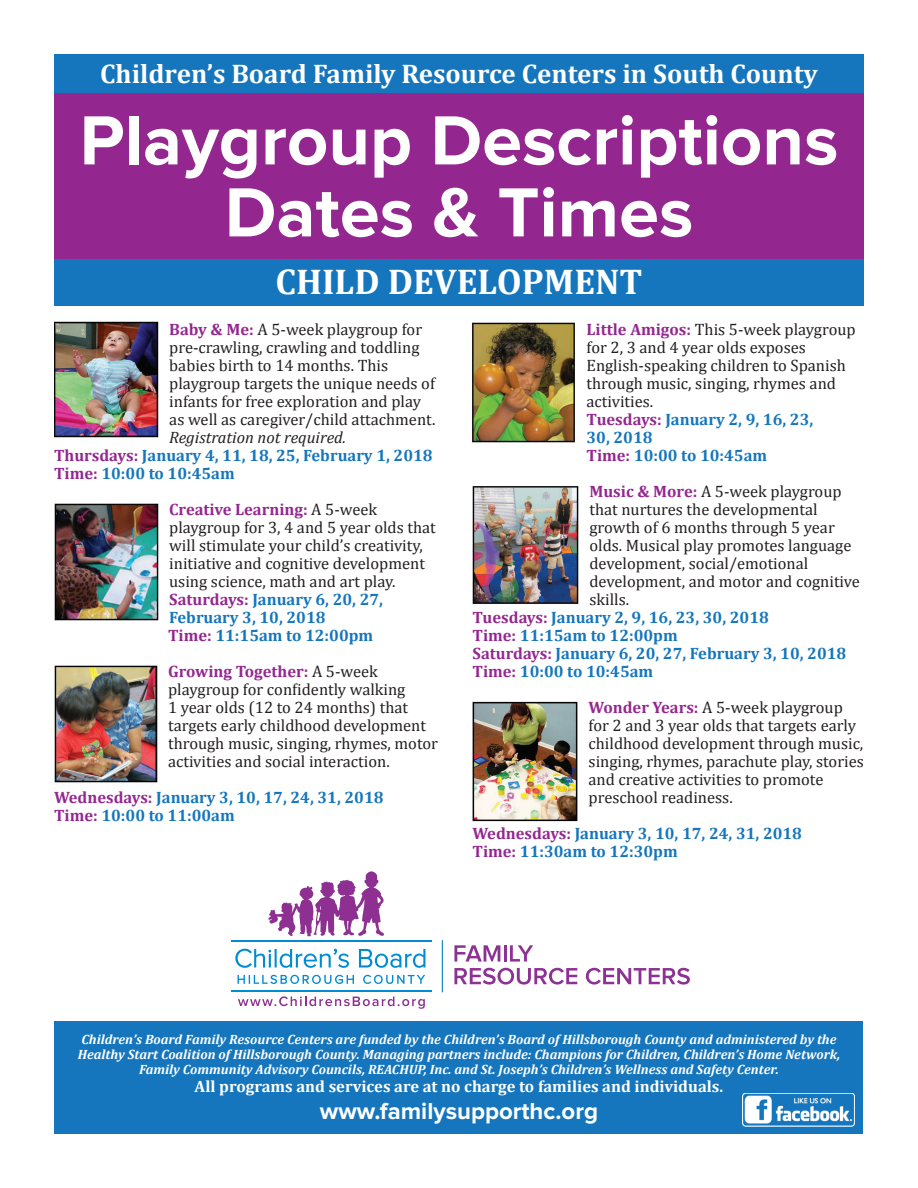
<style>
.page{position:relative;width:918px;height:1188px;background:#fff}
.page>*{position:absolute;margin:0;border:0;box-sizing:border-box;transform-origin:0 0}
.t1{font:700 72px/72px "Proxima Nova";color:#fff;text-align:center}
.t2{font:700 36px "Cambria";color:#fff}
.t3{font:700 27px "Cambria";color:#fff}
.t4{font:700 24px "Proxima Nova";color:#fff}
.t5{font:16.5px/18px "Cambria";color:#231f20}
.t6{font:700 16.5px/18px "Cambria";color:#1576bd}
.t7{font:700 16.5px "Cambria";color:#fff}
.t8{font:italic 700 13.5px/15px "Cambria";color:#fff;text-align:center}
.s1{font-weight:700;color:#94278f}
.s2{font-weight:400;font-style:italic;color:#231f20}
.s3{color:#94278f}
.s4{font-weight:700;color:#1576bd}
</style>
<div class="page">
<img style="left:54px;top:322px;width:104px;height:115px">
<img style="left:54px;top:504px;width:104px;height:116px">
<img style="left:54px;top:665px;width:103px;height:118px">
<img style="left:471px;top:322px;width:104px;height:120px">
<img style="left:472px;top:486px;width:107px;height:118px">
<img style="left:472px;top:702px;width:106px;height:119px">
<div style="left:54px;top:92px;width:809px;height:167px;background:#94278f"></div>
<div style="left:54px;top:54px;width:810px;height:39px;background:#1576bd"></div>
<div style="left:54px;top:259px;width:810px;height:46px;background:#1576bd"></div>
<hr style="left:442px;top:940px;width:1px;height:52px;background:#1f8bcb">
<svg style="left:454px;top:945px;width:46px;height:17px"></svg>
<hr style="left:504px;top:945px;width:3px;height:17px;background:#8c3293">
<svg style="left:510px;top:945px;width:23px;height:17px"></svg>
<svg style="left:454px;top:968px;width:123px;height:17px"></svg>
<svg style="left:586px;top:968px;width:104px;height:17px"></svg>
<svg style="left:268px;top:871px;width:116px;height:66px"></svg>
<svg style="left:235px;top:949px;width:114px;height:19px"></svg>
<svg style="left:359px;top:949px;width:66px;height:19px"></svg>
<svg style="left:238px;top:975px;width:116px;height:9px"></svg>
<svg style="left:363px;top:975px;width:62px;height:9px"></svg>
<hr style="left:231px;top:940px;width:200px;height:1px;background:#008cd2">
<hr style="left:231px;top:991px;width:200px;height:1px;background:#008cd2">
<svg style="left:238px;top:996px;width:187px;height:13px"></svg>
<div style="left:55px;top:1022px;width:808px;height:112px;background:#1576bd"></div>
<img style="left:743px;top:1093px;width:112px;height:34px">
<h3 class="t3" style="left:100px;top:54px;width:719px">Children’s Board Family Resource Centers in South County</h3>
<h1 class="t1" style="left:80px;top:106px;width:760px">Playgroup Descriptions<br>Dates &amp; Times</h1>
<h2 class="t2" style="left:275px;top:257px;width:369px">CHILD DEVELOPMENT</h2>
<p class="t5" style="left:169px;top:320px;width:268px"><span class="s1">Baby &amp; Me:</span> A 5-week playgroup for pre-crawling, crawling and toddling babies birth to 14 months. This playgroup targets the unique needs of infants for free exploration and play as well as caregiver/child attachment.</p>
<p class="t6" style="left:54px;top:428px;width:380px;text-indent:115px"><span class="s2">Registration not required.<br></span><span class="s3">Thursdays:</span> January 4, 11, 18, 25, February 1, 2018<br><span class="s3">Time:</span> 10:00 to 10:45am</p>
<p class="t5" style="left:168px;top:500px;width:269px"><span class="s1">Creative Learning:</span> A 5-week playgroup for 3, 4 and 5 year olds that will stimulate your child’s creativity, initiative and cognitive development using science, math and art play.<br><span class="s1">Saturdays:</span> <span class="s4">January 6, 20, 27,<br>February 3, 10, 2018<br></span><span class="s1">Time:</span> <span class="s4">11:15am to 12:00pm</span></p>
<p class="t5" style="left:168px;top:662px;width:271px"><span class="s1">Growing Together:</span> A 5-week playgroup for confidently walking<br>1 year olds (12 to 24 months) that targets early childhood development through music, singing, rhymes, motor activities and social interaction.</p>
<p class="t6" style="left:54px;top:788px;width:331px"><span class="s3">Wednesdays:</span> January 3, 10, 17, 24, 31, 2018<br><span class="s3">Time:</span> 10:00 to 11:00am</p>
<p class="t5" style="left:586px;top:321px;width:271px"><span class="s1">Little Amigos:</span> This 5-week playgroup for 2, 3 and 4 year olds exposes<br>English-speaking children to Spanish through music, singing, rhymes and activities.<br><span class="s1">Tuesdays:</span> <span class="s4">January 2, 9, 16, 23,<br>30, 2018<br></span><span class="s1">Time:</span> <span class="s4">10:00 to 10:45am</span></p>
<p class="t5" style="left:589px;top:483px;width:254px"><span class="s1">Music &amp; More:</span> A 5-week playgroup</p>
<p class="t5" style="left:589px;top:501px;width:230px">that nurtures the developmental</p>
<p class="t5" style="left:589px;top:519px;width:247px">growth of 6 months through 5 year</p>
<p class="t5" style="left:589px;top:537px;width:263px">olds. Musical play promotes language</p>
<p class="t5" style="left:589px;top:555px;width:220px">development, social/emotional</p>
<p class="t5" style="left:589px;top:573px;width:272px">development, and motor and cognitive</p>
<p class="t5" style="left:589px;top:591px;width:41px">skills.</p>
<p class="t6" style="left:472px;top:608px;width:298px"><span class="s3">Tuesdays:</span> January 2, 9, 16, 23, 30, 2018</p>
<p class="t6" style="left:472px;top:626px;width:207px"><span class="s3">Time:</span> 11:15am to 12:00pm</p>
<p class="t6" style="left:472px;top:644px;width:375px"><span class="s3">Saturdays:</span> January 6, 20, 27, February 3, 10, 2018</p>
<p class="t6" style="left:472px;top:662px;width:182px"><span class="s3">Time:</span> 10:00 to 10:45am</p>
<p class="t5" style="left:589px;top:699px;width:277px"><span class="s1">Wonder Years:</span> A 5-week playgroup for 2 and 3 year olds that targets early childhood development through music, singing, rhymes, parachute play, stories and creative activities to promote preschool readiness.</p>
<p class="t6" style="left:472px;top:824px;width:331px"><span class="s3">Wednesdays:</span> January 3, 10, 17, 24, 31, 2018<br><span class="s3">Time:</span> 11:30am to 12:30pm</p>
<p class="t8" style="left:78px;top:1032px;width:764px">Children’s Board Family Resource Centers are funded by the Children’s Board of Hillsborough County and administered by the<br>Healthy Start Coalition of Hillsborough County. Managing partners include: Champions for Children, Children’s Home Network,<br>Family Community Advisory Councils, REACHUP, Inc. and St. Joseph’s Children’s Wellness and Safety Center.</p>
<p class="t7" style="left:195px;top:1075px;width:530px">All programs and services are at no charge to families and individuals.</p>
<h3 class="t4" style="left:320px;top:1098px;width:280px">www.familysupporthc.org</h3>
</div>
